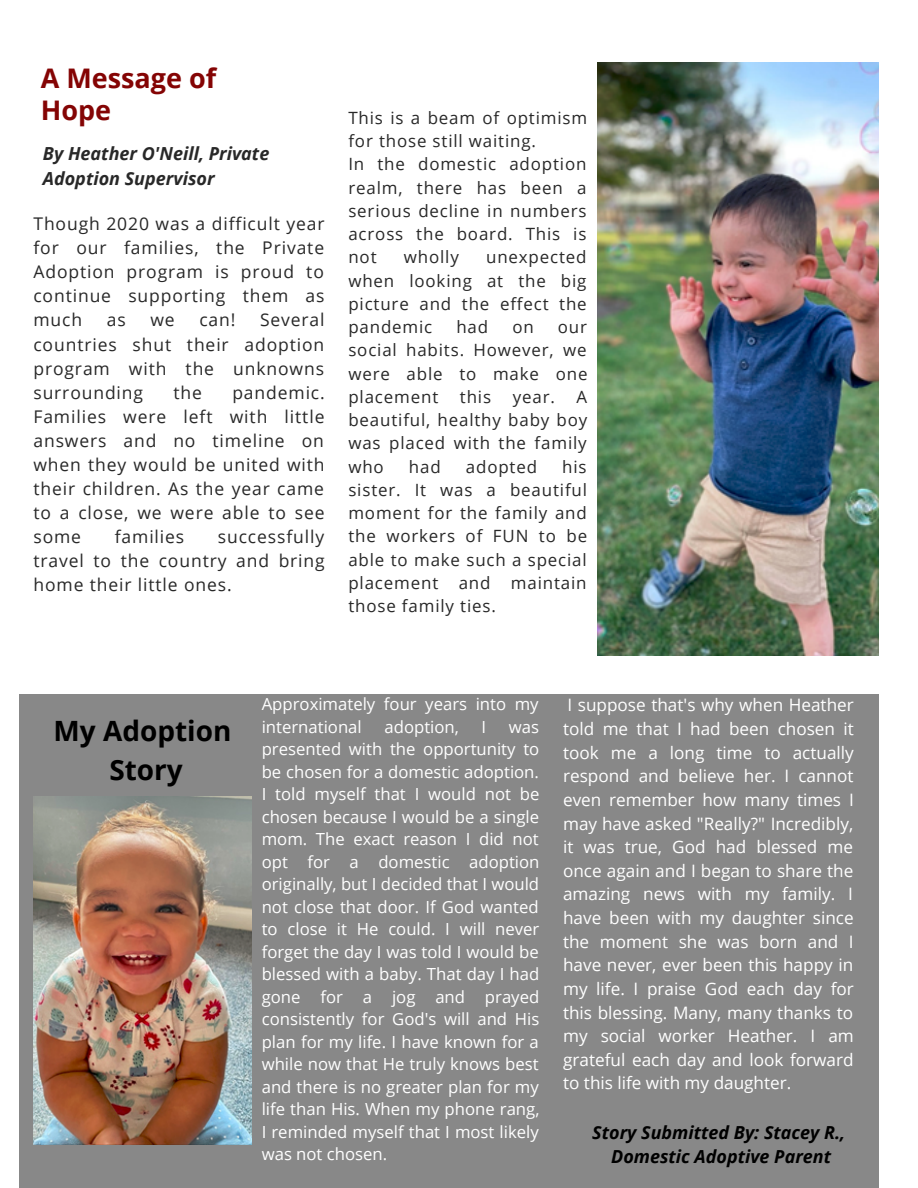
<style>
.page{position:relative;width:918px;height:1188px;background:#fff}
.page>*{position:absolute;margin:0;border:0;box-sizing:border-box;transform-origin:0 0}
.t1{font:700 27.9px "Open Sans";color:#000}
.t2{font:700 27px/31.5px "Open Sans";color:#840404}
.t3{font:italic 700 18px "Open Sans";color:#000}
.t4{font:italic 700 18px/24.8px "Open Sans";color:#282828}
.t5{font:17.55px/24px "Open Sans";letter-spacing:.05em;color:#282828;text-align:justify}
.t6{font:17.1px/23.7px "Open Sans";color:#fff;text-align:justify}
.t7{font:16.95px/23.2px "Open Sans";letter-spacing:.05em;color:#282828;text-align:justify}
.t8{font:16.65px/22.5px "Open Sans";color:#fff}
</style>
<div class="page">
<div style="left:19px;top:694px;width:860px;height:494px;background:#888"></div>
<img style="left:33px;top:797px;width:219px;height:347px">
<img style="left:597px;top:62px;width:281px;height:593px">
<p class="t2" style="left:41px;top:62px;width:177px">A Message of<br>Hope</p>
<p class="t4" style="left:43px;top:140px;width:228px">By Heather O'Neill, Private<br>Adoption Supervisor</p>
<p class="t5" style="left:33px;top:211px;width:293px">Though 2020 was a difficult year for our families, the Private Adoption program is proud to continue supporting them as much</p>
<p class="t5" style="left:33px;top:308px;width:293px;text-indent:227px">Several countries shut their adoption program with the unknowns surrounding</p>
<p class="t5" style="left:107px;top:308px;width:20px">as</p>
<p class="t5" style="left:150px;top:308px;width:26px">we</p>
<p class="t5" style="left:199px;top:308px;width:38px">can!</p>
<p class="t5" style="left:33px;top:380px;width:293px;text-indent:199px">pandemic.<br>Families were left with little answers and no timeline on when they would be united with their children. As the year came to a close, we were able to see some</p>
<p class="t5" style="left:174px;top:380px;width:30px">the</p>
<p class="t5" style="left:33px;top:524px;width:293px;text-indent:184px">successfully travel to the country and bring home their little ones.</p>
<p class="t5" style="left:115px;top:524px;width:71px">families</p>
<p class="t7" style="left:348px;top:106px;width:240px">This is a beam of optimism for those still waiting.</p>
<p class="t7" style="left:348px;top:152px;width:240px">In the domestic adoption realm, there has been a serious decline in numbers across the board. This is not</p>
<p class="t7" style="left:348px;top:245px;width:240px;text-indent:138px">unexpected when looking at the big picture and the effect the pandemic</p>
<p class="t7" style="left:404px;top:245px;width:57px">wholly</p>
<p class="t7" style="left:456px;top:315px;width:33px">had</p>
<p class="t7" style="left:512px;top:315px;width:23px">on</p>
<p class="t7" style="left:348px;top:315px;width:241px;text-indent:209px">our social habits. However, we were able to make one placement</p>
<p class="t7" style="left:460px;top:385px;width:33px">this</p>
<p class="t7" style="left:513px;top:385px;width:44px">year.</p>
<p class="t7" style="left:348px;top:385px;width:240px;text-indent:228px">A beautiful, healthy baby boy was placed with the family who</p>
<p class="t7" style="left:348px;top:454px;width:240px;text-indent:214px">his sister. It was a beautiful moment for the family and the workers of FUN to be able to make such a special placement and maintain those family ties.</p>
<p class="t7" style="left:409px;top:454px;width:33px">had</p>
<p class="t7" style="left:466px;top:454px;width:73px">adopted</p>
<p class="t1" style="left:54px;top:712px;width:179px">My Adoption</p>
<p class="t1" style="left:109px;top:750px;width:75px">Story</p>
<p class="t8" style="left:262px;top:692px;width:278px">Approximately four years into my international</p>
<p class="t8" style="left:385px;top:715px;width:76px">adoption,</p>
<p class="t8" style="left:482px;top:715px;width:6px">I</p>
<p class="t8" style="left:262px;top:715px;width:279px;text-align:justify;text-indent:247px">was presented with the opportunity to be chosen for a domestic adoption.<br>I told myself that I would not be chosen because I would be a single mom. The exact reason I did not opt for a domestic adoption originally, but I decided that I would not close that door. If God wanted to close it He could. I will never forget the day I was told I would be blessed with a baby. That day I had gone for a jog and prayed consistently for God's will and His plan for my life. I have known for a while now that He truly knows best and there is no greater plan for my life than His. When my phone rang, I reminded myself that I most likely was not chosen.</p>
<p class="t6" style="left:563px;top:693px;width:292px">I suppose that's why when Heather told me that I had been chosen it took me a long time to actually respond and believe her. I cannot even remember how many times I may have asked "Really?" Incredibly, it was true, God had blessed me once again and I began to share the amazing news with my family. I have been with my daughter since the moment she was born and I have never, ever been this happy in my life. I praise God each day for this blessing. Many, many thanks to my social worker Heather. I am grateful each day and look forward to this life with my daughter.</p>
<p class="t3" style="left:592px;top:1119px;width:254px">Story Submitted By: Stacey R.,</p>
<p class="t3" style="left:611px;top:1144px;width:221px">Domestic Adoptive Parent</p>
</div>
